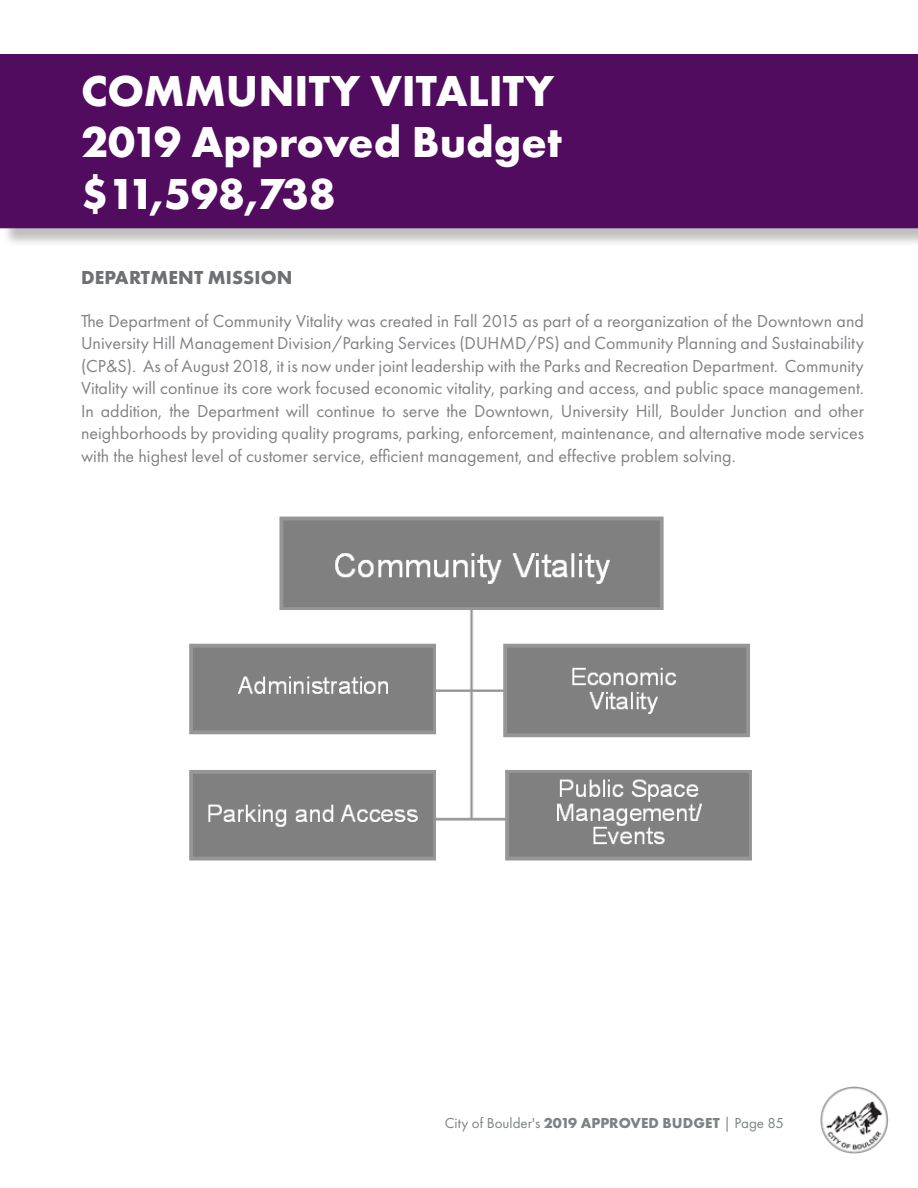
<style>
.page{position:relative;width:918px;height:1188px;background:#fff}
.page>*{position:absolute;margin:0;border:0;box-sizing:border-box;transform-origin:0 0}
.t1{font:700 45px/51.8px "Futura PT";color:#fff}
.t2{font:700 19.5px "Futura PT";letter-spacing:.01em;color:#6e7073}
.t3{font:18px/22.5px "Futura PT";color:#808285;text-align:justify}
.t4{font:15px "Futura PT";color:#7d8285}
.s1{font-weight:700}
</style>
<div class="page">
<img style="left:821px;top:1086px;width:67px;height:68px">
<div style="left:2px;top:56px;width:916px;height:191px;background:#000;opacity:.25"></div>
<div style="left:0;top:54px;width:918px;height:174px;background:#510b5f"></div>
<img style="left:189px;top:516px;width:563px;height:345px">
<h1 class="t1" style="left:81px;top:63px;width:482px">COMMUNITY VITALITY<br>2019 Approved Budget $11,598,738</h1>
<p class="t2" style="left:81px;top:265px;width:213px">DEPARTMENT MISSION</p>
<p class="t3" style="left:81px;top:309px;width:785px">The Department of Community Vitality was created in Fall 2015 as part of a reorganization of the Downtown and University Hill Management Division/Parking Services (DUHMD/PS) and Community Planning and Sustainability (CP&amp;S). As of August 2018, it is now under joint leadership with the Parks and Recreation Department. Community Vitality will continue its core work focused economic vitality, parking and access, and public space management.<br>In addition, the Department will continue to serve the Downtown, University Hill, Boulder Junction and other neighborhoods by providing quality programs, parking, enforcement, maintenance, and alternative mode services with the highest level of customer service, efficient management, and effective problem solving.</p>
<p class="t4" style="left:445px;top:1114px;width:341px">City of Boulder's <span class="s1">2019 APPROVED BUDGET</span> | Page 85</p>
</div>
